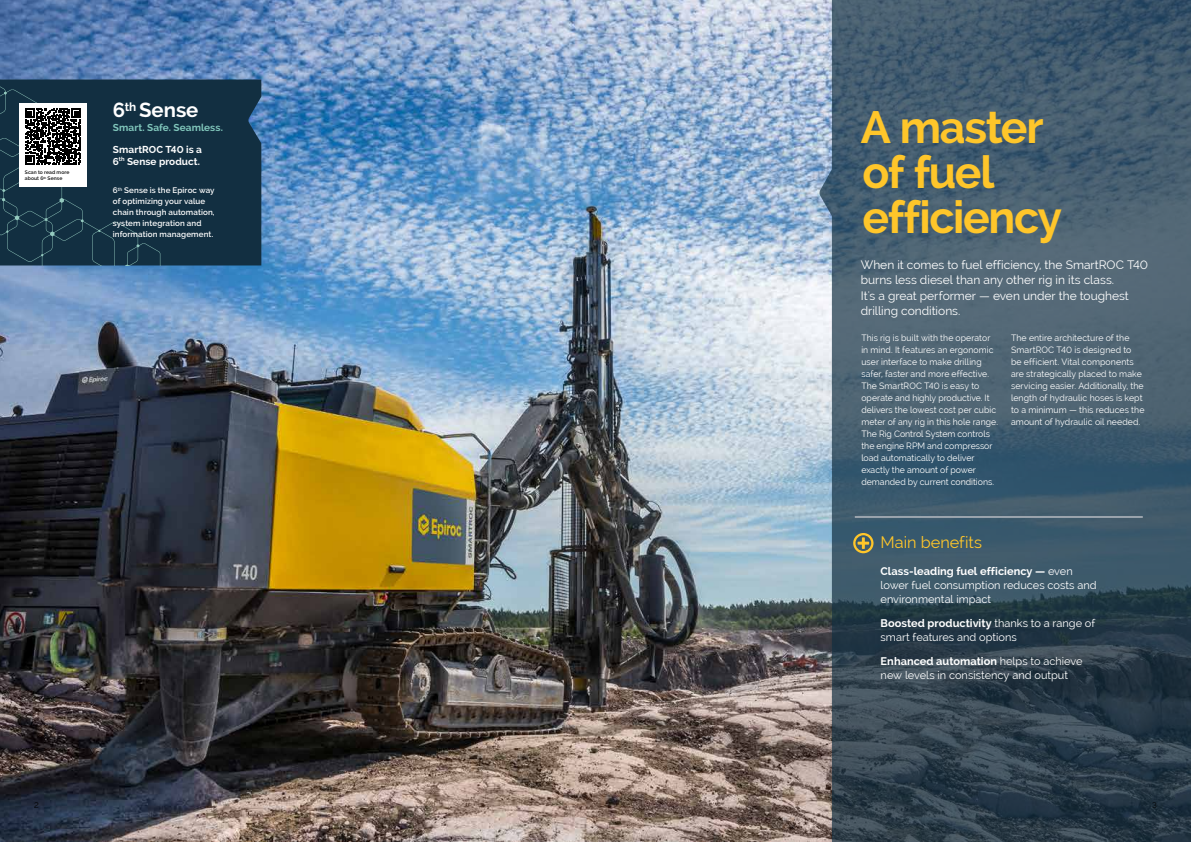
<style>
.page{position:relative;width:1191px;height:842px;background:#fff}
.page>*{position:absolute;margin:0;border:0;box-sizing:border-box;transform-origin:0 0}
.t1{font:700 45px/45px "Raleway";letter-spacing:-.03em;color:#ffc62a}
.t2{font:700 20.3px "Raleway";color:#fff}
.t3{font:16.3px "Raleway";letter-spacing:-.005em;color:#ffc62a}
.t4{font:12px/15.5px "Raleway";color:#fff}
.t5{font:11px/14px "Raleway";color:#fff}
.t6{font:700 10px/12px "Raleway";letter-spacing:.01em;color:#fff}
.t7{font:700 10px "Raleway";letter-spacing:.005em;color:#81c7bc}
.t8{font:9px/12px "Raleway";letter-spacing:.005em;color:#fff;scale:.96 1}
.t9{font:9px/12px "Raleway";letter-spacing:.005em;color:#fff}
.t10{font:600 8px/11px "Raleway";letter-spacing:.015em;color:#fff}
.t11{font:8px "Raleway";color:#000}
.t12{font:600 5px/6.8px "Raleway";letter-spacing:.025em;color:#000}
.s1{font-weight:700}
</style>
<div class="page">
<img style="left:0;top:0;width:819px;height:842px">
<svg style="left:819px;top:0;width:372px;height:842px;background:#425868"></svg>
<svg style="left:853px;top:533px;width:20px;height:20px"></svg>
<hr style="left:855px;top:516px;width:287px;height:2px;background:#9ba4ad">
<div style="left:160px;top:80px;width:101px;height:185px;background:#122f41"></div>
<svg style="left:0;top:79px;width:160px;height:186px;background:#2e4654"></svg>
<p class="t12" style="left:25px;top:168px;width:46px">Scan to read more about 6<sup>th</sup> Sense</p>
<h2 class="t2" style="left:113px;top:99px;width:87px">6<sup>th</sup> Sense</h2>
<p class="t7" style="left:113px;top:122px;width:112px">Smart. Safe. Seamless.</p>
<p class="t6" style="left:113px;top:143px;width:91px">SmartROC T40 is a<br>6<sup>th</sup> Sense product.</p>
<p class="t10" style="left:113px;top:185px;width:103px">6<sup>th</sup> Sense is the Epiroc way of optimizing your value chain through automation, system integration and information management.</p>
<h1 class="t1" style="left:860px;top:105px;width:203px">A master of fuel efficiency</h1>
<h3 class="t4" style="left:861px;top:257px;width:289px">When it comes to fuel efficiency, the SmartROC T40 burns less diesel than any other rig in its class.<br>It's a great performer — even under the toughest drilling conditions.</h3>
<p class="t8" style="left:861px;top:331px;width:144px">This rig is built with the operator in mind. It features an ergonomic user interface to make drilling safer, faster and more effective.<br>The SmartROC T40 is easy to operate and highly productive. It delivers the lowest cost per cubic meter of any rig in this hole range.<br>The Rig Control System controls the engine RPM and compressor load automatically to deliver exactly the amount of power demanded by current conditions.</p>
<p class="t9" style="left:1011px;top:331px;width:135px">The entire architecture of the<br>SmartROC T40 is designed to<br>be efficient. Vital components are strategically placed to make servicing easier. Additionally, the length of hydraulic hoses is kept to a minimum — this reduces the amount of hydraulic oil needed.</p>
<h3 class="t3" style="left:880px;top:533px;width:103px">Main benefits</h3>
<p class="t5" style="left:880px;top:564px;width:218px"><span class="s1">Class-leading fuel efficiency —</span> even lower fuel consumption reduces costs and environmental impact</p>
<p class="t5" style="left:880px;top:616px;width:216px"><span class="s1">Boosted productivity</span> thanks to a range of smart features and options</p>
<p class="t5" style="left:880px;top:654px;width:203px"><span class="s1">Enhanced automation</span> helps to achieve new levels in consistency and output</p>
<p class="t11" style="left:34px;top:800px;width:6px">2</p>
<p class="t11" style="left:1152px;top:800px;width:6px">3</p>
</div>
